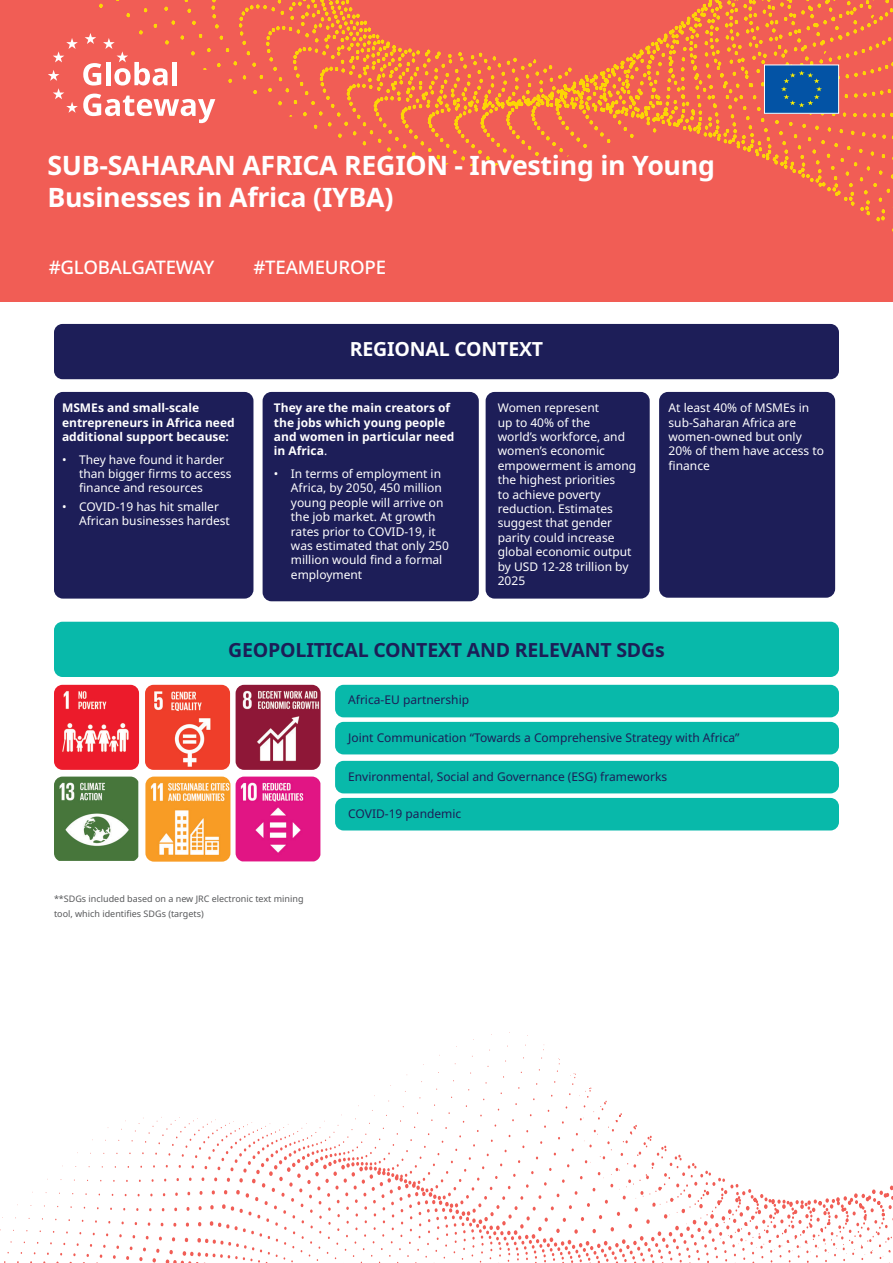
<style>
.page{position:relative;width:893px;height:1263px;background:#fff}
.page>*{position:absolute;margin:0;border:0;box-sizing:border-box;transform-origin:0 0}
.t1{font:700 26.7px/32.1px "Noto Sans";letter-spacing:-.01em;color:#fff}
.t2{font:700 19.5px "Noto Sans";letter-spacing:-.01em;color:#1c1e57}
.t3{font:700 19.5px "Noto Sans";letter-spacing:-.01em;color:#fff}
.t4{font:500 18.6px "Noto Sans";letter-spacing:-.01em;color:#fff}
.t5{font:12px/14.4px "Noto Sans";color:#fff}
.t6{font:700 12px/14.4px "Noto Sans";color:#fff}
.t7{font:12px "Noto Sans";color:#1c1e57}
.t8{font:9px/14.2px "Noto Sans";color:#57585a}
.s1{font-weight:400}
</style>
<div class="page">
<svg style="left:0;top:1032px;width:893px;height:231px"></svg>
<div style="left:0;top:0;width:893px;height:302px;background:#f15d55"></div>
<svg style="left:99px;top:0;width:794px;height:232px"></svg>
<svg style="left:48px;top:33px;width:167px;height:90px"></svg>
<div style="left:764px;top:65px;width:75px;height:48px;background:#0353a5"></div>
<svg style="left:781px;top:71px;width:41px;height:36px"></svg>
<div style="left:764px;top:65px;width:75px;height:49px;border:1px solid #fff"></div>
<img style="left:145px;top:776px;width:85px;height:86px">
<img style="left:54px;top:776px;width:84px;height:85px">
<div style="left:54px;top:622px;width:785px;height:55px;background:#08b9aa;border-radius:9px"></div>
<div style="left:54px;top:392px;width:199px;height:207px;background:#1d1e58;border-radius:9px"></div>
<div style="left:263px;top:392px;width:216px;height:209px;background:#1d1e58;border-radius:9px"></div>
<div style="left:486px;top:392px;width:164px;height:207px;background:#1d1e58;border-radius:9px"></div>
<div style="left:659px;top:392px;width:176px;height:206px;background:#1d1e58;border-radius:9px"></div>
<img style="left:236px;top:776px;width:84px;height:85px">
<div style="left:54px;top:324px;width:785px;height:55px;background:#1d1e58;border-radius:9px"></div>
<img style="left:54px;top:685px;width:85px;height:85px">
<img style="left:236px;top:685px;width:85px;height:85px">
<div style="left:335px;top:685px;width:504px;height:32px;background:#08b9aa;border-radius:9px"></div>
<div style="left:335px;top:761px;width:504px;height:32px;background:#08b9aa;border-radius:9px"></div>
<div style="left:335px;top:722px;width:504px;height:32px;background:#08b9aa;border-radius:9px"></div>
<div style="left:335px;top:798px;width:504px;height:32px;background:#08b9aa;border-radius:9px"></div>
<img style="left:145px;top:685px;width:85px;height:85px">
<h1 class="t1" style="left:47px;top:150px;width:669px">SUB-SAHARAN AFRICA REGION - Investing in Young<br>Businesses in Africa (IYBA)</h1>
<h3 class="t4" style="left:49px;top:254px;width:167px">#GLOBALGATEWAY</h3>
<h3 class="t4" style="left:253px;top:254px;width:134px">#TEAMEUROPE</h3>
<p class="t6" style="left:62px;top:401px;width:174px">MSMEs and small-scale entrepreneurs in Africa need additional support because:</p>
<p class="t5" style="left:79px;top:452px;width:154px;text-indent:-17px">• They have found it harder than bigger firms to access finance and resources</p>
<p class="t5" style="left:79px;top:500px;width:152px;text-indent:-17px">• COVID-19 has hit smaller<br>African businesses hardest</p>
<h2 class="t3" style="left:350px;top:338px;width:195px">REGIONAL CONTEXT</h2>
<p class="t6" style="left:274px;top:401px;width:182px">They are the main creators of the jobs which young people and women in particular need in Africa<span class="s1">.</span></p>
<p class="t5" style="left:291px;top:467px;width:160px;text-indent:-17px">• In terms of employment in<br>Africa, by 2050, 450 million young people will arrive on the job market. At growth rates prior to COVID-19, it was estimated that only 250 million would find a formal employment</p>
<p class="t5" style="left:498px;top:401px;width:140px">Women represent<br>up to 40% of the<br>world’s workforce, and women’s economic empowerment is among the highest priorities<br>to achieve poverty reduction. Estimates suggest that gender parity could increase global economic output by USD 12-28 trillion by<br>2025</p>
<p class="t5" style="left:668px;top:401px;width:157px">At least 40% of MSMEs in sub-Saharan Africa are women-owned but only<br>20% of them have access to finance</p>
<h2 class="t2" style="left:228px;top:639px;width:438px">GEOPOLITICAL CONTEXT AND RELEVANT SDGs</h2>
<p class="t7" style="left:348px;top:693px;width:122px">Africa-EU partnership</p>
<p class="t7" style="left:348px;top:730px;width:393px">Joint Communication “Towards a Comprehensive Strategy with Africa”</p>
<p class="t7" style="left:348px;top:769px;width:321px">Environmental, Social and Governance (ESG) frameworks</p>
<p class="t8" style="left:54px;top:892px;width:251px">**SDGs included based on a new JRC electronic text mining tool, which identifies SDGs (targets)</p>
<p class="t7" style="left:348px;top:806px;width:115px">COVID-19 pandemic</p>
</div>
